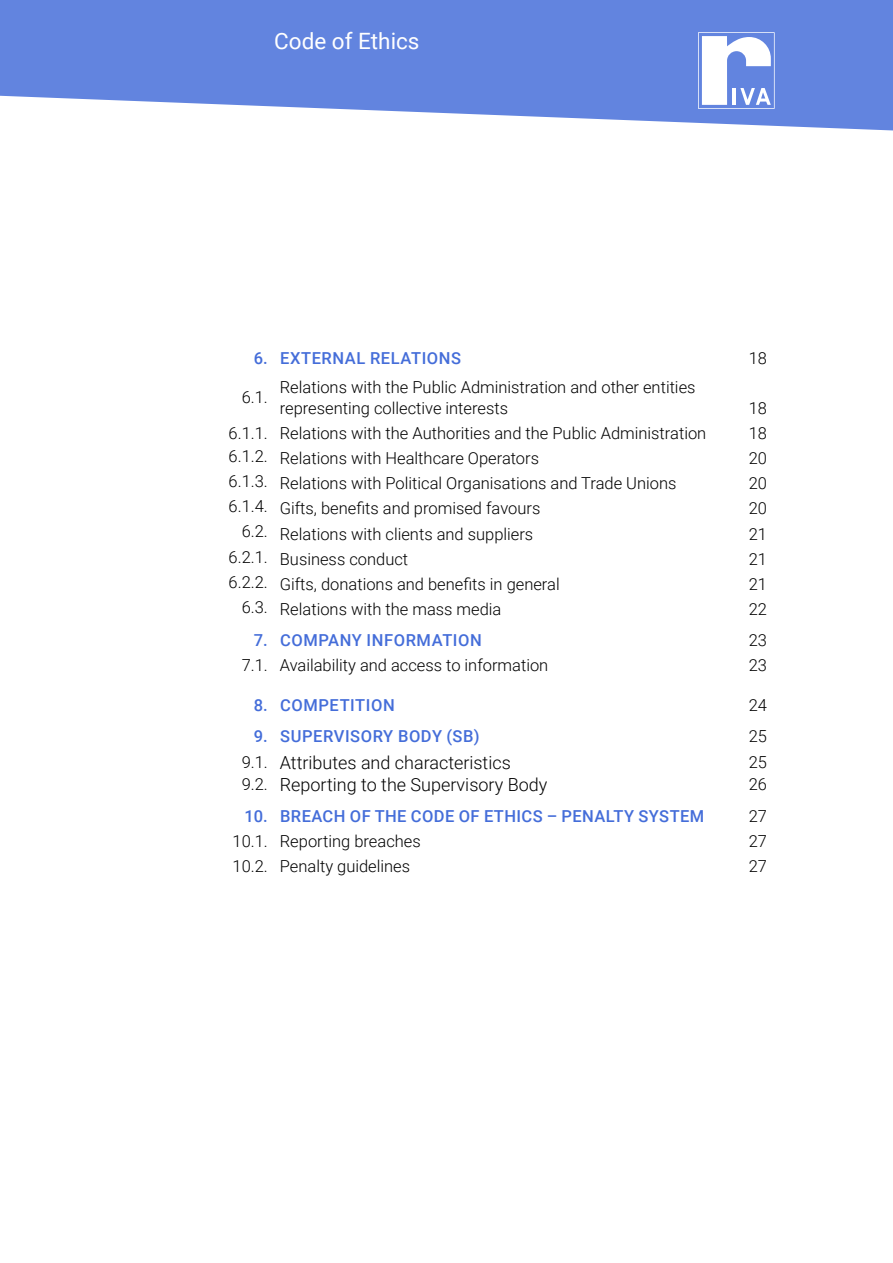
<style>
.page{position:relative;width:893px;height:1263px;background:#fff}
.page>*{position:absolute;margin:0;border:0;box-sizing:border-box;transform-origin:0 0}
.t1{font:22.5px "Roboto";color:#fff}
.t2{font:300 18px "Roboto";color:#000}
.t3{font:300 16.5px/21px "Roboto";color:#000}
.t4{font:500 16.5px "Roboto";letter-spacing:.035em;color:#446dd9}
.s1{font-size:16.5px}
</style>
<div class="page">
<svg style="left:0;top:0;width:893px;height:130px;background:#7794e3"></svg>
<svg style="left:698px;top:32px;width:77px;height:77px"></svg>
<h1 class="t1" style="left:274px;top:25px;width:147px">Code of Ethics</h1>
<p class="t4" style="left:254px;top:346px;width:209px">6. EXTERNAL RELATIONS</p>
<p class="t3" style="left:749px;top:347px;width:20px">18</p>
<p class="t3" style="left:242px;top:386px;width:28px">6.1.</p>
<p class="t3" style="left:280px;top:376px;width:417px">Relations with the Public Administration and other entities representing collective interests</p>
<p class="t3" style="left:749px;top:397px;width:20px">18</p>
<p class="t3" style="left:229px;top:422px;width:479px">6.1.1. Relations with the Authorities and the Public Administration</p>
<p class="t3" style="left:749px;top:422px;width:20px">18</p>
<p class="t3" style="left:229px;top:447px;width:312px">6.1.2. Relations with Healthcare Operators</p>
<p class="t3" style="left:749px;top:447px;width:20px">20</p>
<p class="t3" style="left:229px;top:472px;width:449px">6.1.3. Relations with Political Organisations and Trade Unions</p>
<p class="t3" style="left:749px;top:472px;width:20px">20</p>
<p class="t3" style="left:229px;top:497px;width:313px">6.1.4. Gifts, benefits and promised favours</p>
<p class="t3" style="left:749px;top:497px;width:20px">20</p>
<p class="t3" style="left:242px;top:523px;width:293px">6.2. Relations with clients and suppliers</p>
<p class="t3" style="left:749px;top:523px;width:20px">21</p>
<p class="t3" style="left:229px;top:548px;width:181px">6.2.1. Business conduct</p>
<p class="t3" style="left:749px;top:548px;width:20px">21</p>
<p class="t3" style="left:229px;top:573px;width:333px">6.2.2. Gifts, donations and benefits in general</p>
<p class="t3" style="left:749px;top:573px;width:20px">21</p>
<p class="t3" style="left:242px;top:598px;width:261px">6.3. Relations with the mass media</p>
<p class="t3" style="left:749px;top:598px;width:20px">22</p>
<p class="t4" style="left:254px;top:629px;width:229px">7. COMPANY INFORMATION</p>
<p class="t3" style="left:749px;top:629px;width:20px">23</p>
<p class="t3" style="left:242px;top:654px;width:308px">7.1. Availability and access to information</p>
<p class="t3" style="left:749px;top:654px;width:20px">23</p>
<p class="t4" style="left:254px;top:694px;width:142px">8. COMPETITION</p>
<p class="t3" style="left:749px;top:694px;width:20px">24</p>
<p class="t4" style="left:254px;top:725px;width:227px">9. SUPERVISORY BODY (SB)</p>
<p class="t3" style="left:749px;top:725px;width:20px">25</p>
<p class="t2" style="left:242px;top:750px;width:271px"><span class="s1">9.1.</span> Attributes and characteristics</p>
<p class="t3" style="left:749px;top:750px;width:20px">25</p>
<p class="t2" style="left:242px;top:772px;width:307px"><span class="s1">9.2.</span> Reporting to the Supervisory Body</p>
<p class="t3" style="left:749px;top:772px;width:20px">26</p>
<p class="t4" style="left:244px;top:804px;width:461px">10. BREACH OF THE CODE OF ETHICS – PENALTY SYSTEM</p>
<p class="t3" style="left:749px;top:805px;width:20px">27</p>
<p class="t3" style="left:233px;top:830px;width:190px">10.1. Reporting breaches</p>
<p class="t3" style="left:749px;top:830px;width:20px">27</p>
<p class="t3" style="left:233px;top:855px;width:179px">10.2. Penalty guidelines</p>
<p class="t3" style="left:749px;top:855px;width:20px">27</p>
</div>
